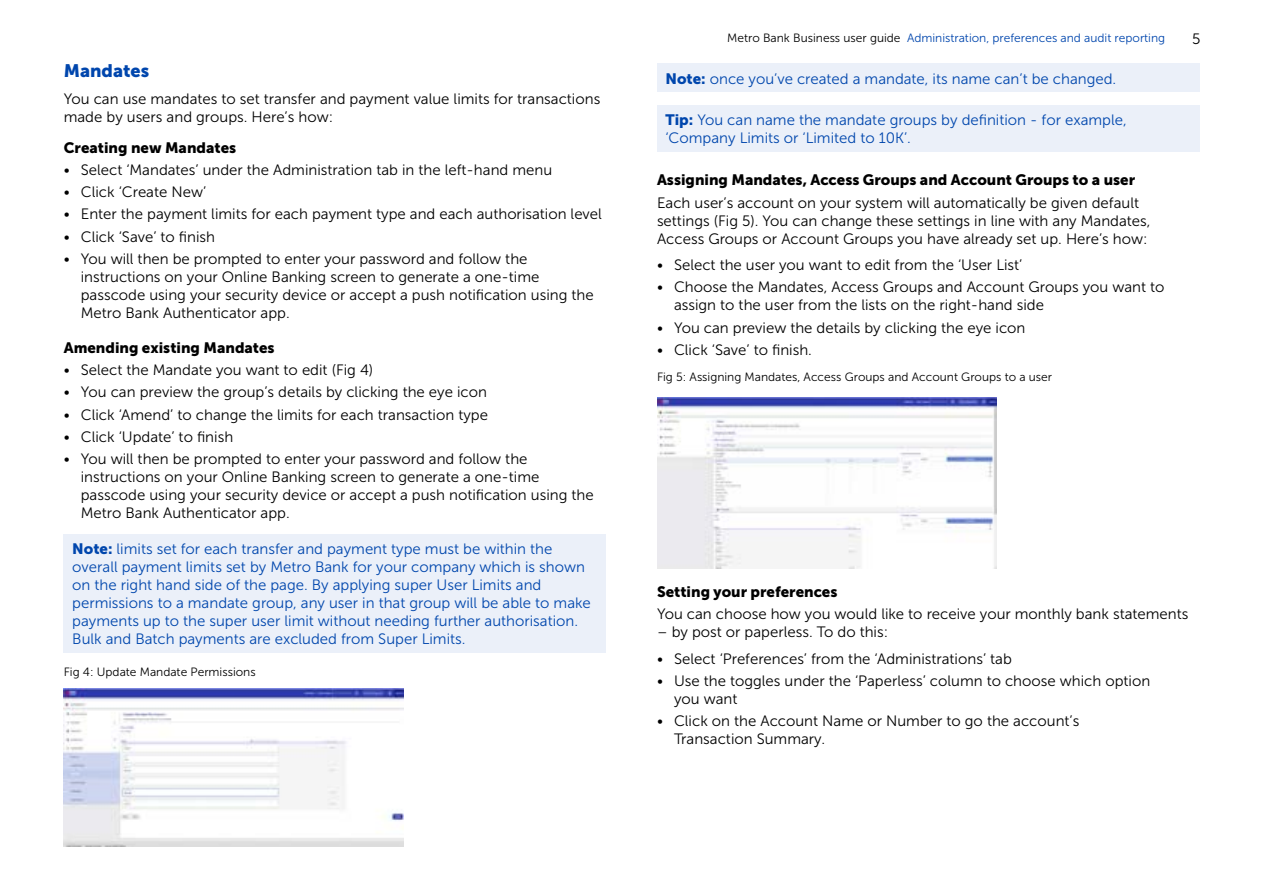
<style>
.page{position:relative;width:1263px;height:893px;background:#fff}
.page>*{position:absolute;margin:0;border:0;box-sizing:border-box;transform-origin:0 0}
.t1{font:18px "Museo Sans 900";color:#0046ad}
.t2{font:15px/18px "Museo Sans 300";color:#000}
.t3{font:15px/18px "Museo Sans 300";color:#0046ad}
.t4{font:15px "Museo Sans 900";color:#000}
.t5{font:12px "Museo Sans 300";color:#000}
.t6{font:12px "Museo Sans 300";color:#0046ad}
.s1{font-family:"Museo Sans 900"}
.s2{color:#000}
</style>
<div class="page">
<img style="left:64px;top:689px;width:340px;height:157px">
<img style="left:657px;top:398px;width:339px;height:171px">
<div style="left:64px;top:534px;width:542px;height:118px;background:#ebf0f9"></div>
<div style="left:657px;top:64px;width:542px;height:28px;background:#ebf0f9"></div>
<div style="left:657px;top:105px;width:542px;height:47px;background:#ebf0f9"></div>
<p class="t1" style="left:64px;top:61px;width:87px">Mandates</p>
<p class="t2" style="left:64px;top:90px;width:538px">You can use mandates to set transfer and payment value limits for transactions made by users and groups. Here’s how:</p>
<p class="t4" style="left:64px;top:139px;width:174px">Creating new Mandates</p>
<p class="t2" style="left:64px;top:161px;width:490px">• Select ‘Mandates’ under the Administration tab in the left-hand menu</p>
<p class="t2" style="left:64px;top:183px;width:144px">• Click ‘Create New’</p>
<p class="t2" style="left:64px;top:205px;width:540px">• Enter the payment limits for each payment type and each authorisation level</p>
<p class="t2" style="left:64px;top:227px;width:153px">• Click ‘Save’ to finish</p>
<p class="t2" style="left:81px;top:250px;width:514px;text-indent:-17px">• You will then be prompted to enter your password and follow the instructions on your Online Banking screen to generate a one-time passcode using your security device or accept a push notification using the Metro Bank Authenticator app.</p>
<p class="t4" style="left:64px;top:339px;width:212px">Amending existing Mandates</p>
<p class="t2" style="left:64px;top:361px;width:311px">• Select the Mandate you want to edit (Fig 4)</p>
<p class="t2" style="left:64px;top:383px;width:425px">• You can preview the group’s details by clicking the eye icon</p>
<p class="t2" style="left:64px;top:405px;width:426px">• Click ‘Amend’ to change the limits for each transaction type</p>
<p class="t2" style="left:64px;top:428px;width:171px">• Click ‘Update’ to finish</p>
<p class="t2" style="left:81px;top:450px;width:514px;text-indent:-17px">• You will then be prompted to enter your password and follow the instructions on your Online Banking screen to generate a one-time passcode using your security device or accept a push notification using the Metro Bank Authenticator app.</p>
<p class="t3" style="left:72px;top:540px;width:520px"><span class="s1">Note:</span> limits set for each transfer and payment type must be within the overall payment limits set by Metro Bank for your company which is shown on the right hand side of the page. By applying super User Limits and permissions to a mandate group, any user in that group will be able to make payments up to the super user limit without needing further authorisation.<br>Bulk and Batch payments are excluded from Super Limits.</p>
<p class="t5" style="left:64px;top:666px;width:193px">Fig 4: Update Mandate Permissions</p>
<p class="t6" style="left:727px;top:32px;width:439px"><span class="s2">Metro Bank Business user guide</span> Administration, preferences and audit reporting</p>
<p class="t2" style="left:1192px;top:30px;width:10px">5</p>
<p class="t3" style="left:665px;top:69px;width:452px"><span class="s1">Note:</span> once you’ve created a mandate, its name can’t be changed.</p>
<p class="t3" style="left:665px;top:111px;width:463px"><span class="s1">Tip:</span> You can name the mandate groups by definition - for example, ‘Company Limits or ‘Limited to 10K’.</p>
<p class="t4" style="left:657px;top:172px;width:480px">Assigning Mandates, Access Groups and Account Groups to a user</p>
<p class="t2" style="left:657px;top:193px;width:495px">Each user’s account on your system will automatically be given default settings (Fig 5). You can change these settings in line with any Mandates,<br>Access Groups or Account Groups you have already set up. Here’s how:</p>
<p class="t2" style="left:657px;top:256px;width:367px">• Select the user you want to edit from the ‘User List’</p>
<p class="t2" style="left:674px;top:278px;width:492px;text-indent:-17px">• Choose the Mandates, Access Groups and Account Groups you want to assign to the user from the lists on the right-hand side</p>
<p class="t2" style="left:657px;top:318px;width:370px">• You can preview the details by clicking the eye icon</p>
<p class="t2" style="left:657px;top:341px;width:156px">• Click ‘Save’ to finish.</p>
<p class="t5" style="left:657px;top:370px;width:397px">Fig 5: Assigning Mandates, Access Groups and Account Groups to a user</p>
<p class="t4" style="left:657px;top:583px;width:182px">Setting your preferences</p>
<p class="t2" style="left:657px;top:605px;width:533px">You can choose how you would like to receive your monthly bank statements</p>
<p class="t2" style="left:657px;top:623px;width:233px">– by post or paperless. To do this:</p>
<p class="t2" style="left:657px;top:650px;width:356px">• Select ‘Preferences’ from the ‘Administrations’ tab</p>
<p class="t2" style="left:674px;top:672px;width:478px;text-indent:-17px">• Use the toggles under the ‘Paperless’ column to choose which option you want</p>
<p class="t2" style="left:674px;top:712px;width:407px;text-indent:-17px">• Click on the Account Name or Number to go the account’s<br>Transaction Summary.</p>
</div>
